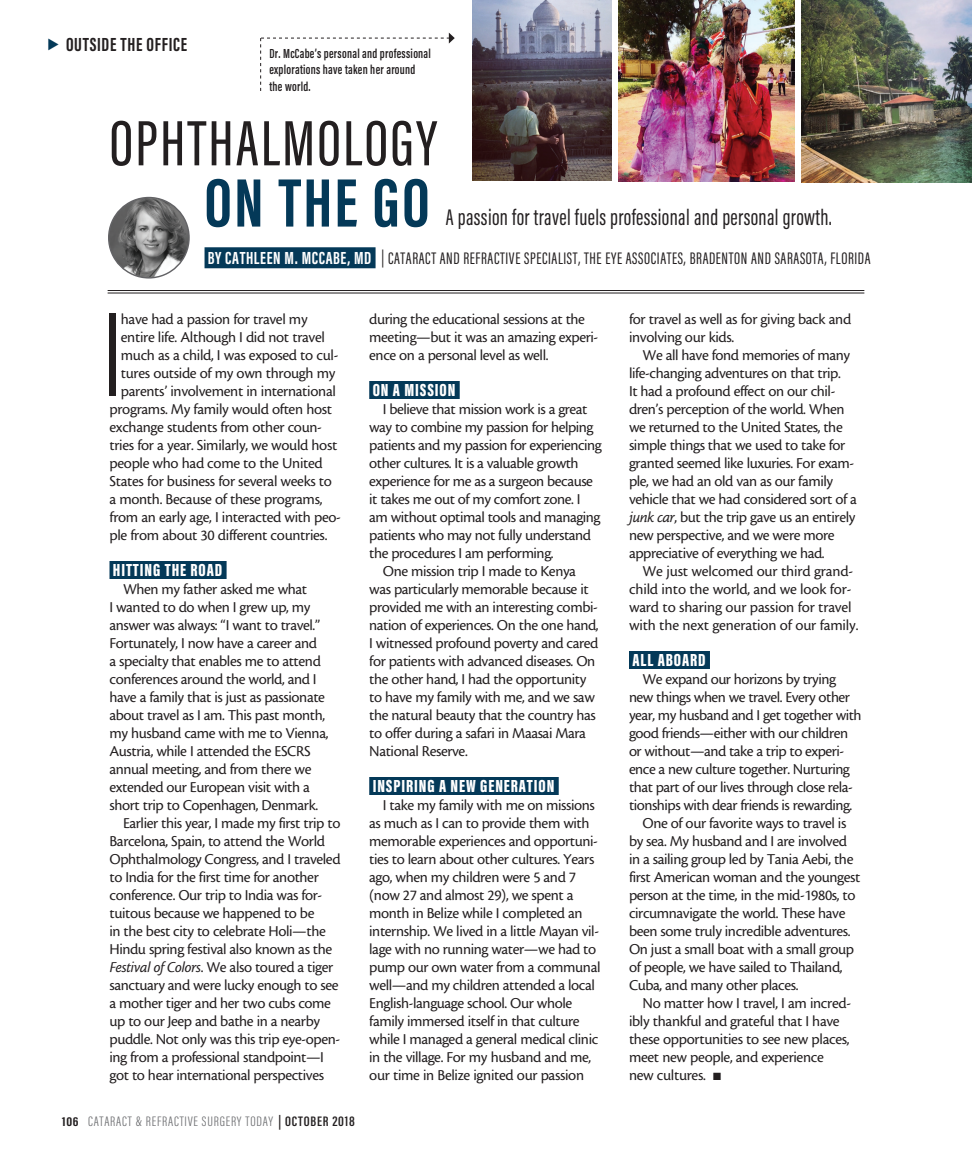
<style>
.page{position:relative;width:972px;height:1161px;background:#fff}
.page>*{position:absolute;margin:0;border:0;box-sizing:border-box;transform-origin:0 0}
.body_first{font:300 123.6px "Acumin Pro Extra Cond";color:#231f20}
.headline{font:700 70.5px "Acumin Pro Extra Cond";letter-spacing:.035em;color:#043958}
.headline-2{font:500 66px "Acumin Pro Extra Cond";letter-spacing:.035em;color:#231f20}
.deck{font:23.25px "Acumin Pro Extra Cond";letter-spacing:.015em;color:#231f20}
.t1{font:700 19.5px "Acumin Pro Extra Cond";letter-spacing:.035em;color:#231f20}
.subhead{font:900 18px "Acumin Pro Extra Cond";letter-spacing:.05em;color:#fff}
.author{font:700 18px "Acumin Pro Extra Cond";letter-spacing:.035em;color:#fff}
.outside_office_bio{font:17.25px "Acumin Pro Extra Cond";letter-spacing:.035em;color:#231f20}
.body{font:15.75px/18px "Cronos MM 408 10";letter-spacing:-.025em;color:#231f20}
.body_first-2{font:15.75px "Cronos MM 408 10";letter-spacing:-.02em;color:#231f20}
.t2{font:300 14.1px "Acumin Pro Extra Cond";letter-spacing:.05em;color:#6c6d70;scale:1.11 1}
.t3{font:600 13.5px/16.5px "Acumin Pro Extra Cond";letter-spacing:.02em;color:#231f20}
.s1{font-family:"Cronos MM It 408 10"}
.s2{font-weight:700;font-size:13.35px;color:#231f20}
.s3{font-weight:600;color:#231f20}
</style>
<div class="page">
<div style="left:110px;top:561px;width:117px;height:18px;background:#043958"></div>
<div style="left:369px;top:381px;width:91px;height:18px;background:#043958"></div>
<div style="left:369px;top:777px;width:190px;height:18px;background:#043958"></div>
<div style="left:629px;top:651px;width:81px;height:18px;background:#043958"></div>
<img style="left:109px;top:198px;width:80px;height:80px;border-radius:40px">
<div style="left:108px;top:197px;width:82px;height:82px;border:1px solid #636366;border-radius:50%"></div>
<img style="left:619px;top:0;width:176px;height:181px">
<img style="left:801px;top:0;width:171px;height:182px">
<div style="left:205px;top:247px;width:171px;height:21px;background:#043958"></div>
<hr style="left:108px;top:290px;width:756px;height:1px;background:#231f20">
<hr style="left:108px;top:293px;width:756px;height:1px;background:#231f20">
<img style="left:472px;top:0;width:140px;height:181px">
<svg style="left:260px;top:33px;width:195px;height:58px"></svg>
<p class="t1" style="left:66px;top:32px;width:123px">OUTSIDE THE OFFICE</p>
<p class="t3" style="left:269px;top:45px;width:163px">Dr. McCabe’s personal and professional explorations have taken her around the world.</p>
<p class="headline-2" style="left:110px;top:103px;width:329px">OPHTHALMOLOGY</p>
<p class="headline" style="left:205px;top:160px;width:227px">ON THE GO</p>
<p class="deck" style="left:446px;top:203px;width:388px">A passion for travel fuels professional and personal growth.</p>
<p class="author" style="left:208px;top:247px;width:165px">BY CATHLEEN M. MCCABE, MD</p>
<p class="outside_office_bio" style="left:381px;top:248px;width:491px">| CATARACT AND REFRACTIVE SPECIALIST, THE EYE ASSOCIATES, BRADENTON AND SARASOTA, FLORIDA</p>
<p class="body_first" style="left:103px;top:281px;width:21px">I</p>
<p class="body_first-2" style="left:121px;top:311px;width:188px">have had a passion for travel my</p>
<p class="body_first-2" style="left:121px;top:329px;width:206px">entire life. Although I did not travel</p>
<p class="body_first-2" style="left:121px;top:347px;width:219px">much as a child, I was exposed to cul-</p>
<p class="body_first-2" style="left:121px;top:365px;width:216px">tures outside of my own through my</p>
<p class="body_first-2" style="left:121px;top:383px;width:217px">parents’ involvement in international</p>
<p class="body_first-2" style="left:110px;top:401px;width:224px">programs. My family would often host</p>
<p class="body_first-2" style="left:110px;top:419px;width:214px">exchange students from other coun-</p>
<p class="body_first-2" style="left:110px;top:437px;width:229px">tries for a year. Similarly, we would host</p>
<p class="body_first-2" style="left:110px;top:455px;width:215px">people who had come to the United</p>
<p class="body_first-2" style="left:110px;top:473px;width:224px">States for business for several weeks to</p>
<p class="body_first-2" style="left:110px;top:491px;width:214px">a month. Because of these programs,</p>
<p class="body_first-2" style="left:110px;top:509px;width:233px">from an early age, I interacted with peo-</p>
<p class="body_first-2" style="left:110px;top:527px;width:219px">ple from about 30 different countries.</p>
<p class="subhead" style="left:113px;top:559px;width:111px">HITTING THE ROAD</p>
<p class="body" style="left:110px;top:580px;width:220px;text-indent:14px">When my father asked me what<br>I wanted to do when I grew up, my answer was always: “I want to travel.” Fortunately, I now have a career and<br>a specialty that enables me to attend conferences around the world, and I have a family that is just as passionate about travel as I am. This past month, my husband came with me to Vienna, Austria, while I attended the ESCRS annual meeting, and from there we extended our European visit with a short trip to Copenhagen, Denmark.</p>
<p class="body" style="left:110px;top:814px;width:233px;text-indent:14px">Earlier this year, I made my first trip to Barcelona, Spain, to attend the World Ophthalmology Congress, and I traveled to India for the first time for another conference. Our trip to India was for&shy;tuitous because we happened to be<br>in the best city to celebrate Holi—the Hindu spring festival also known as the <span class="s1">Festival of Colors</span>. We also toured a tiger sanctuary and were lucky enough to see a mother tiger and her two cubs come up to our Jeep and bathe in a nearby puddle. Not only was this trip eye-open&shy;ing from a professional standpoint—I got to hear international perspectives</p>
<p class="t2" style="left:62px;top:1113px;width:265px"><span class="s2">106</span> CATARACT &amp; REFRACTIVE SURGERY TODAY <span class="s3">| OCTOBER 2018</span></p>
<p class="body" style="left:369px;top:310px;width:231px">during the educational sessions at the meeting—but it was an amazing experi&shy;ence on a personal level as well.</p>
<p class="subhead" style="left:373px;top:379px;width:84px">ON A MISSION</p>
<p class="body" style="left:369px;top:400px;width:234px;text-indent:14px">I believe that mission work is a great way to combine my passion for helping patients and my passion for experiencing other cultures. It is a valuable growth experience for me as a surgeon because it takes me out of my comfort zone. I am without optimal tools and managing patients who may not fully understand the procedures I am performing.</p>
<p class="body" style="left:369px;top:562px;width:231px;text-indent:14px">One mission trip I made to Kenya was particularly memorable because it provided me with an interesting combi&shy;nation of experiences. On the one hand, I witnessed profound poverty and cared for patients with advanced diseases. On the other hand, I had the opportunity to have my family with me, and we saw the natural beauty that the country has to offer during a safari in Maasai Mara National Reserve.</p>
<p class="subhead" style="left:373px;top:775px;width:183px">INSPIRING A NEW GENERATION</p>
<p class="body" style="left:369px;top:796px;width:233px;text-indent:14px">I take my family with me on missions as much as I can to provide them with memorable experiences and opportuni&shy;ties to learn about other cultures. Years ago, when my children were 5 and 7 (now 27 and almost 29), we spent a month in Belize while I completed an internship. We lived in a little Mayan vil&shy;lage with no running water—we had to pump our own water from a communal well—and my children attended a local English-language school. Our whole family immersed itself in that culture while I managed a general medical clinic in the village. For my husband and me, our time in Belize ignited our passion</p>
<p class="body" style="left:629px;top:310px;width:224px">for travel as well as for giving back and involving our kids.</p>
<p class="body" style="left:629px;top:346px;width:230px;text-indent:14px">We all have fond memories of many life-changing adventures on that trip.<br>It had a profound effect on our chil&shy;dren’s perception of the world. When we returned to the United States, the simple things that we used to take for granted seemed like luxuries. For exam&shy;ple, we had an old van as our family vehicle that we had considered sort of a <span class="s1">junk car</span>, but the trip gave us an entirely new perspective, and we were more appreciative of everything we had.</p>
<p class="body" style="left:629px;top:562px;width:231px;text-align:center">We just welcomed our third grand&shy;child into the world, and we look for&shy;ward to sharing our passion for travel with the next generation of our family.</p>
<p class="subhead" style="left:632px;top:649px;width:75px">ALL ABOARD</p>
<p class="body" style="left:629px;top:670px;width:234px;text-indent:14px">We expand our horizons by trying new things when we travel. Every other year, my husband and I get together with good friends—either with our children or without—and take a trip to experi&shy;ence a new culture together. Nurturing that part of our lives through close rela&shy;tionships with dear friends is rewarding.</p>
<p class="body" style="left:629px;top:814px;width:233px;text-indent:14px">One of our favorite ways to travel is by sea. My husband and I are involved in a sailing group led by Tania Aebi, the first American woman and the youngest person at the time, in the mid-1980s, to circumnavigate the world. These have been some truly incredible adventures.<br>On just a small boat with a small group of people, we have sailed to Thailand, Cuba, and many other places.</p>
<p class="body" style="left:629px;top:994px;width:224px;text-indent:14px">No matter how I travel, I am incred&shy;ibly thankful and grateful that I have these opportunities to see new places, meet new people, and experience new cultures. ■</p>
</div>
